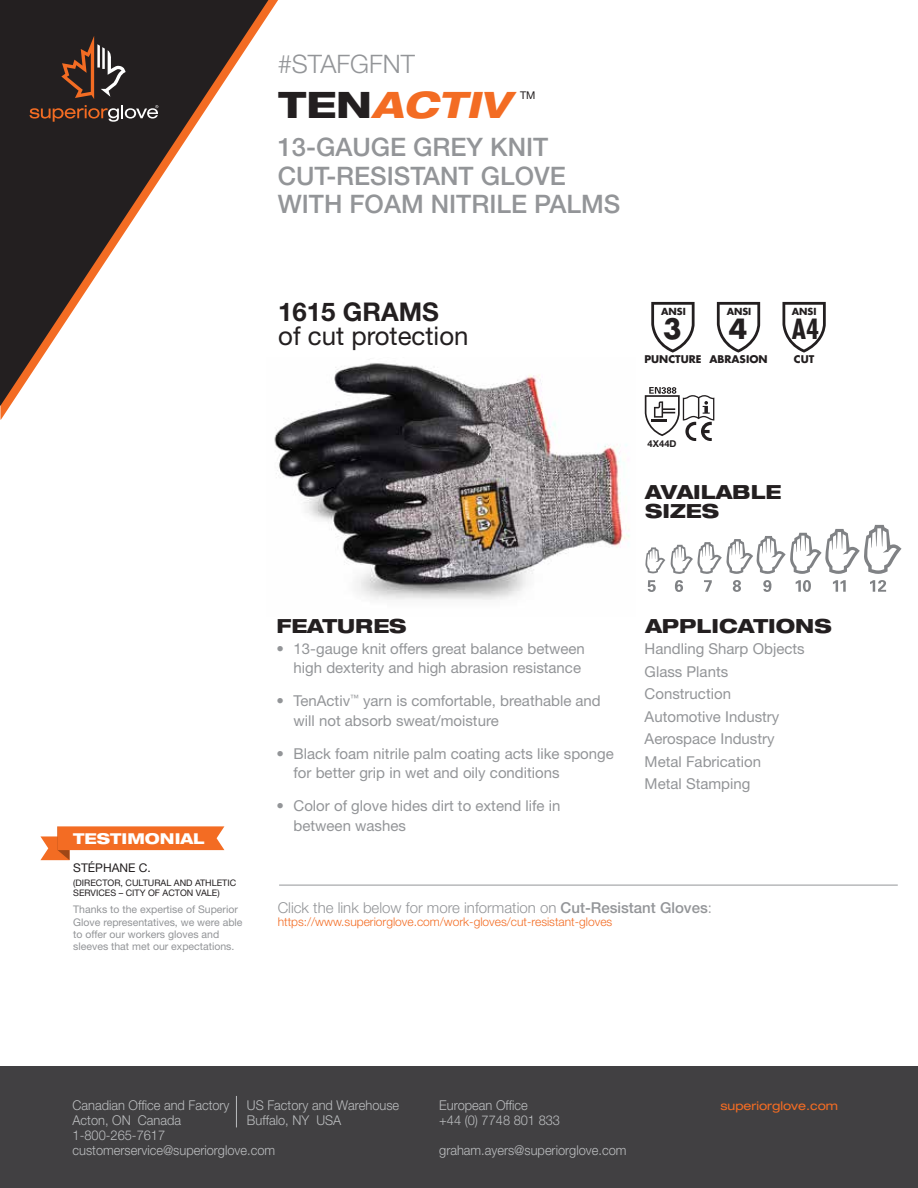
<style>
.page{position:relative;width:918px;height:1188px;background:#fff}
.page>*{position:absolute;margin:0;border:0;box-sizing:border-box;transform-origin:0 0}
.t1{font:italic 800 expanded 36.6px "Helvetica Neue LT Std";color:#f36c23}
.t2{font:700 27.15px "Futura Std";color:#231f20}
.t3{font:700 condensed 27.15px "Futura Std";color:#231f20}
.t4{font:25.8px "Helvetica Neue LT Std";color:#231f20}
.t5{font:700 25.8px "Helvetica Neue LT Std";color:#231f20}
.t6{font:500 25.5px/28.5px "Helvetica Neue LT Std";color:#939598}
.t7{font:300 25.5px "Helvetica Neue LT Std";color:#939598}
.t8{font:800 expanded 19.5px/19.5px "Helvetica Neue LT Std";color:#231f20}
.t9{font:15px/22.5px "Helvetica Neue LT Std";color:#939598}
.t10{font:300 15px "Helvetica Neue LT Std";color:#939598}
.t11{font:800 expanded 15px "Helvetica Neue LT Std";color:#fff}
.t12{font:300 13.5px/15px "Helvetica Neue LT Std";color:#bcbec0;scale:.95 1}
.t13{font:300 12px "Helvetica Neue LT Std";color:#f36c23}
.t14{font:expanded 12px "Helvetica Neue LT Std";color:#f36c23}
.t15{font:12px "Helvetica Neue LT Std";color:#231f20}
.t16{font:10.65px "Helvetica Neue LT Std";color:#231f20}
.t17{font:10.5px/12.5px "Helvetica Neue LT Std";color:#939598}
.t18{font:700 10.35px "Futura Std";color:#231f20}
.t19{font:700 9.45px "Futura Std";color:#231f20}
.t20{font:700 9.45px "Helvetica Neue LT Std";color:#231f20}
.t21{font:9px/10.5px "Helvetica Neue LT Std";color:#231f20}
.s1{font-style:normal;color:#231f20}
.s2{font-weight:500}
</style>
<div class="page">
<svg style="left:0;top:0;width:268px;height:406px"></svg>
<svg style="left:61px;top:36px;width:65px;height:63px;background:#513c32"></svg>
<svg style="left:29px;top:105px;width:129px;height:17px;background:#5c4439"></svg>
<div style="left:0;top:1067px;width:918px;height:121px;background:#414042"></div>
<hr style="left:236px;top:1096px;width:1px;height:31px;background:#bcbec0">
<hr style="left:279px;top:885px;width:619px;height:1px;background:#939598">
<svg style="left:40px;top:826px;width:184px;height:34px"></svg>
<svg style="left:675px;top:580px;width:8px;height:12px"></svg>
<svg style="left:648px;top:580px;width:8px;height:12px"></svg>
<svg style="left:704px;top:580px;width:8px;height:12px"></svg>
<svg style="left:733px;top:580px;width:8px;height:12px"></svg>
<svg style="left:763px;top:580px;width:8px;height:12px"></svg>
<svg style="left:796px;top:580px;width:15px;height:12px"></svg>
<svg style="left:833px;top:580px;width:13px;height:12px"></svg>
<svg style="left:645px;top:525px;width:257px;height:49px"></svg>
<svg style="left:870px;top:580px;width:16px;height:12px"></svg>
<svg style="left:651px;top:302px;width:44px;height:51px"></svg>
<svg style="left:717px;top:302px;width:43px;height:51px"></svg>
<svg style="left:782px;top:302px;width:44px;height:51px"></svg>
<svg style="left:645px;top:387px;width:69px;height:54px"></svg>
<img style="left:267px;top:357px;width:363px;height:243px">
<h3 class="t7" style="left:278px;top:49px;width:139px">#STAFGFNT</h3>
<h1 class="t1" style="left:279px;top:81px;width:233px"><span class="s1">TEN</span>ACTIV</h1>
<p class="t16" style="left:520px;top:89px;width:17px">TM</p>
<h3 class="t6" style="left:278px;top:133px;width:344px">13-GAUGE GREY KNIT<br>CUT-RESISTANT GLOVE<br>WITH FOAM NITRILE PALMS</h3>
<h3 class="t5" style="left:278px;top:296px;width:162px">1615 GRAMS</h3>
<h3 class="t4" style="left:278px;top:320px;width:192px">of cut protection</h3>
<p class="t19" style="left:661px;top:306px;width:26px">ANSI</p>
<p class="t19" style="left:727px;top:306px;width:26px">ANSI</p>
<p class="t19" style="left:792px;top:306px;width:26px">ANSI</p>
<h2 class="t2" style="left:663px;top:311px;width:20px">3</h2>
<h2 class="t2" style="left:729px;top:311px;width:20px">4</h2>
<h2 class="t3" style="left:792px;top:313px;width:29px">A4</h2>
<p class="t18" style="left:644px;top:352px;width:59px">PUNCTURE</p>
<p class="t18" style="left:709px;top:352px;width:60px">ABRASION</p>
<p class="t18" style="left:794px;top:352px;width:22px">CUT</p>
<p class="t20" style="left:648px;top:438px;width:30px">4X44D</p>
<h3 class="t8" style="left:645px;top:481px;width:138px">AVAILABLE<br>SIZES</h3>
<p class="t11" style="left:73px;top:829px;width:133px">TESTIMONIAL</p>
<p class="t15" style="left:73px;top:861px;width:79px">STÉPHANE C.</p>
<p class="t21" style="left:73px;top:877px;width:165px">(DIRECTOR, CULTURAL AND ATHLETIC<br>SERVICES – CITY OF ACTON VALE)</p>
<p class="t17" style="left:73px;top:903px;width:171px">Thanks to the expertise of Superior Glove representatives, we were able to offer our workers gloves and sleeves that met our expectations.</p>
<h3 class="t8" style="left:277px;top:616px;width:132px">FEATURES</h3>
<h3 class="t8" style="left:645px;top:616px;width:188px">APPLICATIONS</h3>
<p class="t9" style="left:277px;top:639px;width:310px;line-height:19.5px;text-align:right">• 13-gauge knit offers great balance between high dexterity and high abrasion resistance</p>
<p class="t9" style="left:294px;top:691px;width:309px;line-height:19.5px;text-indent:-17px">• TenActiv<sup>™</sup> yarn is comfortable, breathable and will not absorb sweat/moisture</p>
<p class="t9" style="left:294px;top:744px;width:322px;line-height:19.5px;text-indent:-17px">• Black foam nitrile palm coating acts like sponge for better grip in wet and oily conditions</p>
<p class="t9" style="left:294px;top:796px;width:268px;line-height:19.5px;text-indent:-17px">• Color of glove hides dirt to extend life in between washes</p>
<p class="t9" style="left:645px;top:637px;width:162px">Handling Sharp Objects<br>Glass Plants<br>Construction<br>Automotive Industry<br>Aerospace Industry<br>Metal Fabrication<br>Metal Stamping</p>
<p class="t10" style="left:278px;top:898px;width:436px">Click the link below for more information on <span class="s2">Cut-Resistant Gloves</span>:</p>
<p class="t13" style="left:278px;top:915px;width:336px">https://www.superiorglove.com/work-gloves/cut-resistant-gloves</p>
<p class="t12" style="left:73px;top:1098px;width:167px">Canadian Office and Factory</p>
<p class="t12" style="left:247px;top:1098px;width:162px">US Factory and Warehouse</p>
<p class="t12" style="left:73px;top:1113px;width:116px">Acton, ON Canada</p>
<p class="t12" style="left:247px;top:1113px;width:101px">Buffalo, NY USA</p>
<p class="t12" style="left:73px;top:1128px;width:215px">1-800-265-7617 customerservice@superiorglove.com</p>
<p class="t12" style="left:439px;top:1098px;width:129px">European Office<br>+44 (0) 7748 801 833</p>
<p class="t12" style="left:439px;top:1143px;width:199px">graham.ayers@superiorglove.com</p>
<p class="t14" style="left:720px;top:1099px;width:119px">superiorglove.com</p>
</div>
